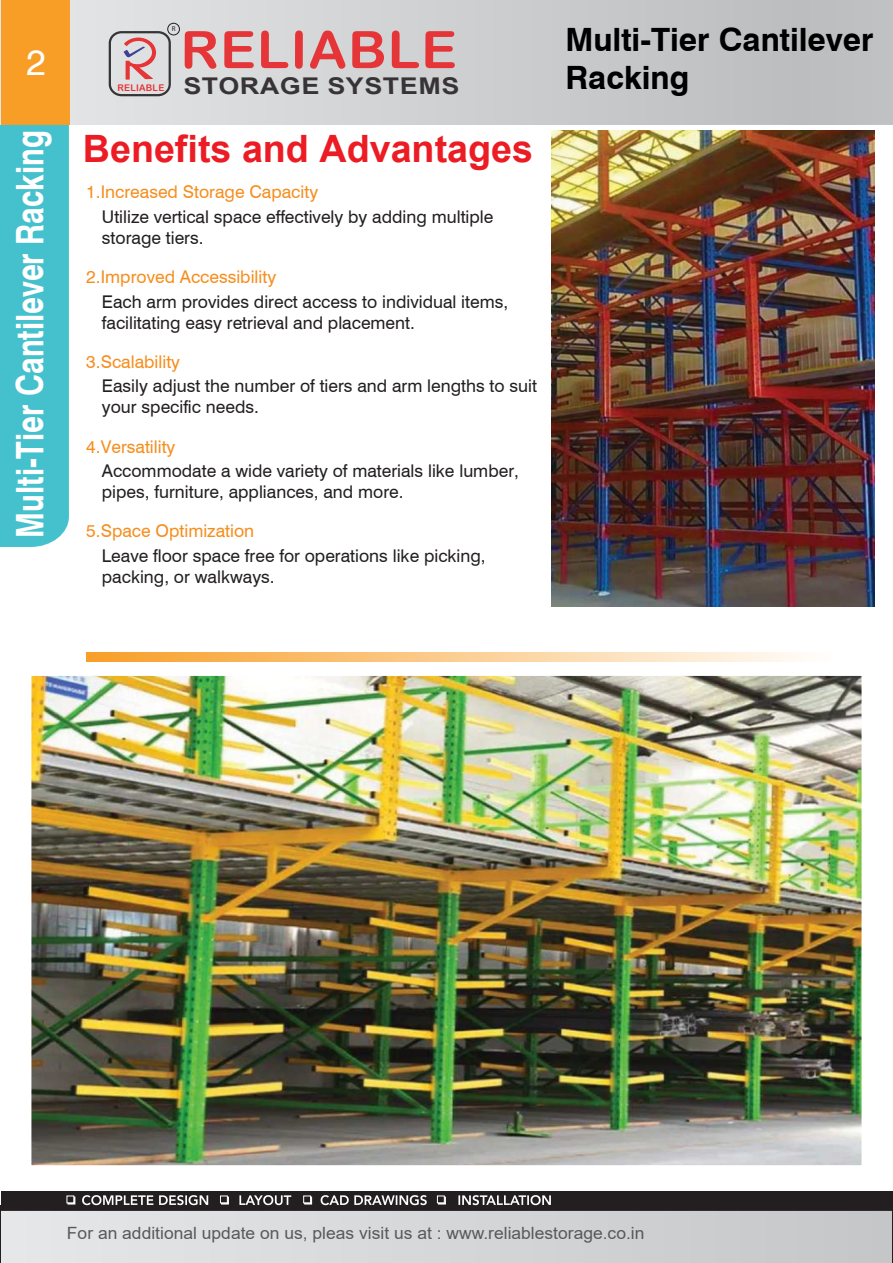
<style>
.page{position:relative;width:893px;height:1263px;background:#fff}
.page>*{position:absolute;margin:0;border:0;box-sizing:border-box;transform-origin:0 0}
.t1{font:51.6px "Arial Rounded MT Bold";letter-spacing:.02em;color:#e53538}
.t2{font:700 38.1px "Swiss 721 BT";color:#fff;scale:.78 1}
.t3{font:700 37.65px "Arial";color:#ec1c24}
.t4{font:36px "Swiss 721 BT";color:#fff}
.t5{font:700 32.1px/38.5px "Swiss 721 BT";color:#000}
.t6{font:700 23.1px "Arial";color:#383435;scale:1.16 1}
.t7{font:17.55px/21px "Swiss 721 BT";color:#231f20}
.t8{font:17.55px "Swiss 721 BT";color:#f68e1e}
.t9{font:16.95px "Arial";color:#58595b}
.t10{font:9.3px "Arial Rounded MT Bold";letter-spacing:.025em;color:#e53538}
.t11{font:7.05px "Myriad Pro";color:#231f20}
</style>
<div class="page">
<div style="left:1px;top:1191px;width:891px;height:20px;background:#231f20"></div>
<svg style="left:1px;top:1211px;width:891px;height:52px;background:#d5d6d8"></svg>
<svg style="left:82px;top:1195px;width:469px;height:10px"></svg>
<div style="left:68px;top:1197px;width:7px;height:7px;background:#fff"></div>
<svg style="left:67px;top:1195px;width:7px;height:8px"></svg>
<div style="left:221px;top:1197px;width:8px;height:7px;background:#fff"></div>
<div style="left:220px;top:1195px;width:8px;height:8px;background:#231f20;border:1px solid #fff"></div>
<div style="left:304px;top:1197px;width:8px;height:7px;background:#fff"></div>
<div style="left:303px;top:1195px;width:8px;height:8px;background:#231f20;border:1px solid #fff"></div>
<svg style="left:438px;top:1197px;width:8px;height:7px"></svg>
<div style="left:437px;top:1195px;width:8px;height:8px;background:#231f20;border:1px solid #fff"></div>
<div style="left:1px;top:0;width:891px;height:125px;background:linear-gradient(to right,#e5e6e7,#b8babc)"></div>
<svg style="left:716px;top:130px;width:159px;height:1px"></svg>
<div style="left:1px;top:0;width:69px;height:125px;background:#f89e27"></div>
<svg style="left:87px;top:653px;width:714px;height:9px;background:#fbcc8e"></svg>
<div style="left:0;top:125px;width:69px;height:422px;background:#45c1cd"></div>
<div style="left:109px;top:31px;width:62px;height:65px;border:2px solid #373435;border-radius:11px"></div>
<svg style="left:124px;top:38px;width:32px;height:42px"></svg>
<div style="left:167px;top:23px;width:13px;height:12px;border:1px solid #221f1f;border-radius:50%"></div>
<img style="left:552px;top:131px;width:323px;height:475px">
<img style="left:33px;top:677px;width:827px;height:487px">
<h3 class="t4" style="left:26px;top:49px;width:21px">2</h3>
<h2 class="t2" style="left:15px;top:538px;width:524px;rotate:-90deg">Multi-Tier Cantilever Racking</h2>
<p class="t11" style="left:172px;top:25px;width:5px">R</p>
<h1 class="t1" style="left:181px;top:20px;width:278px">RELIABLE</h1>
<p class="t10" style="left:117px;top:82px;width:48px">RELIABLE</p>
<h3 class="t6" style="left:184px;top:78px;width:240px">STORAGE SYSTEMS</h3>
<h3 class="t3" style="left:83px;top:134px;width:452px">Benefits and Advantages</h3>
<p class="t8" style="left:86px;top:185px;width:233px">1.Increased Storage Capacity</p>
<p class="t7" style="left:102px;top:208px;width:393px">Utilize vertical space effectively by adding multiple storage tiers.</p>
<p class="t8" style="left:86px;top:270px;width:191px">2.Improved Accessibility</p>
<p class="t7" style="left:102px;top:293px;width:408px">Each arm provides direct access to individual items, facilitating easy retrieval and placement.</p>
<p class="t8" style="left:86px;top:355px;width:95px">3.Scalability</p>
<p class="t7" style="left:102px;top:377px;width:436px">Easily adjust the number of tiers and arm lengths to suit your specific needs.</p>
<p class="t8" style="left:86px;top:440px;width:91px">4.Versatility</p>
<p class="t7" style="left:102px;top:462px;width:419px">Accommodate a wide variety of materials like lumber, pipes, furniture, appliances, and more.</p>
<p class="t8" style="left:86px;top:524px;width:169px">5.Space Optimization</p>
<p class="t7" style="left:102px;top:547px;width:385px">Leave floor space free for operations like picking, packing, or walkways.</p>
<h3 class="t5" style="left:565px;top:23px;width:310px">Multi-Tier Cantilever<br>Racking</h3>
<p class="t9" style="left:67px;top:1227px;width:579px">For an additional update on us, pleas visit us at : www.reliablestorage.co.in</p>
</div>
